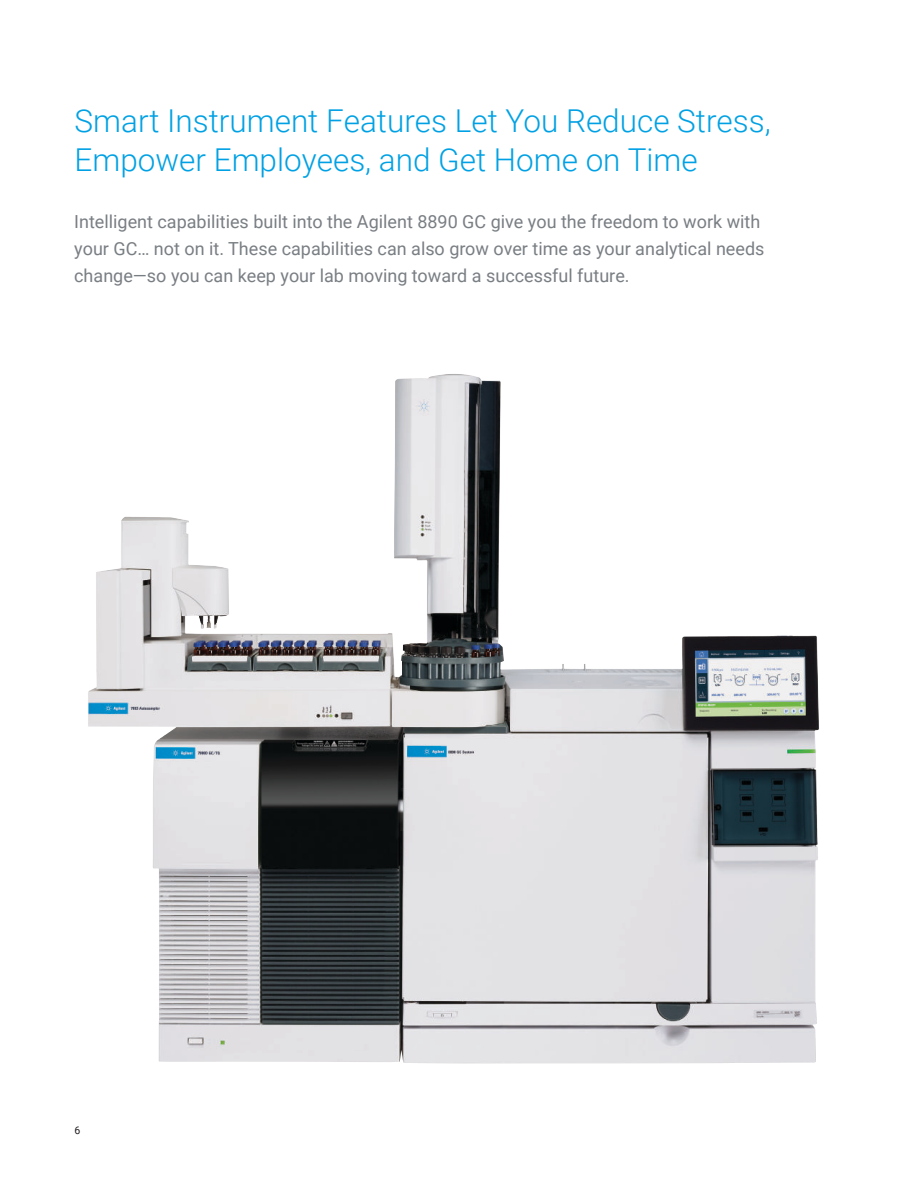
<style>
.page{position:relative;width:918px;height:1188px;background:#fff}
.page>*{position:absolute;margin:0;border:0;box-sizing:border-box;transform-origin:0 0}
.t1{font:300 31.5px/39px "Roboto";color:#00a1e4}
.t2{font:18px/27px "Roboto";color:#797e83}
.t3{font:10.5px "Roboto";color:#231f20}
</style>
<div class="page">
<img style="left:88px;top:374px;width:726px;height:689px">
<h1 class="t1" style="left:75px;top:103px;width:698px">Smart Instrument Features Let You Reduce Stress,<br>Empower Employees, and Get Home on Time</h1>
<p class="t2" style="left:74px;top:210px;width:692px">Intelligent capabilities built into the Agilent 8890 GC give you the freedom to work with your GC… not on it. These capabilities can also grow over time as your analytical needs change—so you can keep your lab moving toward a successful future.</p>
<p class="t3" style="left:75px;top:1126px;width:7px">6</p>
</div>
